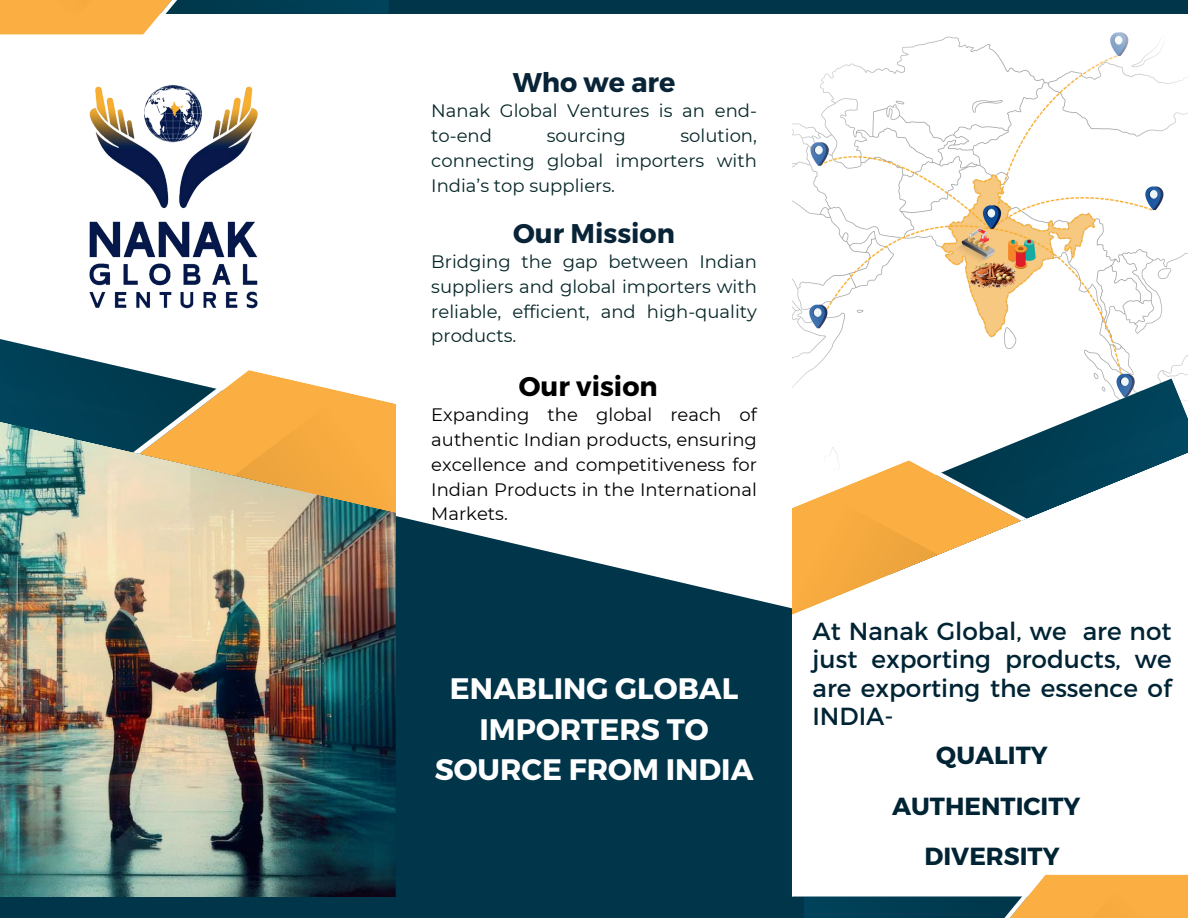
<style>
.page{position:relative;width:1188px;height:918px;background:#fff}
.page>*{position:absolute;margin:0;border:0;box-sizing:border-box;transform-origin:0 0}
.t1{font:700 29.7px/40.5px "Montserrat";color:#fff;text-align:center}
.t2{font:700 27px "Montserrat";color:#092337}
.t3{font:700 27px "Montserrat";color:#000}
.t4{font:24.75px/28.3px "Montserrat";color:#012435;text-align:justify}
.t5{font:700 24.75px/50.2px "Montserrat";color:#012435;text-align:center}
.t6{font:18px/24.8px "Montserrat";color:#062628;text-align:justify}
.t7{font:18px/24.8px "Montserrat";color:#000;text-align:justify}
</style>
<div class="page">
<img style="left:792px;top:32px;width:396px;height:423px">
<img style="left:0;top:517px;width:396px;height:380px">
<svg style="left:890px;top:379px;width:298px;height:76px"></svg>
<svg style="left:896px;top:415px;width:292px;height:104px"></svg>
<svg style="left:792px;top:455px;width:235px;height:160px"></svg>
<svg style="left:792px;top:874px;width:396px;height:44px"></svg>
<svg style="left:0;top:339px;width:113px;height:26px"></svg>
<svg style="left:0;top:365px;width:396px;height:152px;background:#aaa278"></svg>
<div style="left:161px;top:0;width:631px;height:14px;background:#00354a"></div>
<svg style="left:0;top:0;width:389px;height:35px"></svg>
<svg style="left:396px;top:516px;width:396px;height:381px;background:#1e4d5f"></svg>
<img style="left:89px;top:85px;width:169px;height:224px">
<div style="left:769px;top:0;width:419px;height:14px;background:#00354a"></div>
<div style="left:174px;top:897px;width:630px;height:21px;background:#00354a"></div>
<div style="left:0;top:897px;width:439px;height:21px;background:#00354a"></div>
<h2 class="t2" style="left:513px;top:66px;width:164px">Who we are</h2>
<p class="t6" style="left:431px;top:98px;width:327px">Nanak Global Ventures is an end&shy;to-end</p>
<p class="t6" style="left:431px;top:123px;width:327px;text-indent:249px">solution, connecting global importers with India’s top suppliers.</p>
<p class="t6" style="left:547px;top:123px;width:80px">sourcing</p>
<h2 class="t2" style="left:513px;top:217px;width:163px">Our Mission</h2>
<p class="t6" style="left:431px;top:249px;width:327px">Bridging the gap between Indian suppliers and global importers with reliable, efficient, and high-quality products.</p>
<h2 class="t3" style="left:519px;top:370px;width:140px">Our vision</h2>
<p class="t7" style="left:431px;top:402px;width:327px">Expanding the global reach of authentic Indian products, ensuring excellence and competitiveness for Indian Products in the International Markets.</p>
<h1 class="t1" style="left:435px;top:669px;width:320px">ENABLING GLOBAL<br>IMPORTERS TO<br>SOURCE FROM INDIA</h1>
<h3 class="t4" style="left:813px;top:617px;width:361px">At Nanak Global, we are not just exporting products, we are exporting the essence of INDIA-</h3>
<h3 class="t5" style="left:892px;top:731px;width:190px">QUALITY<br>AUTHENTICITY<br>DIVERSITY</h3>
</div>
